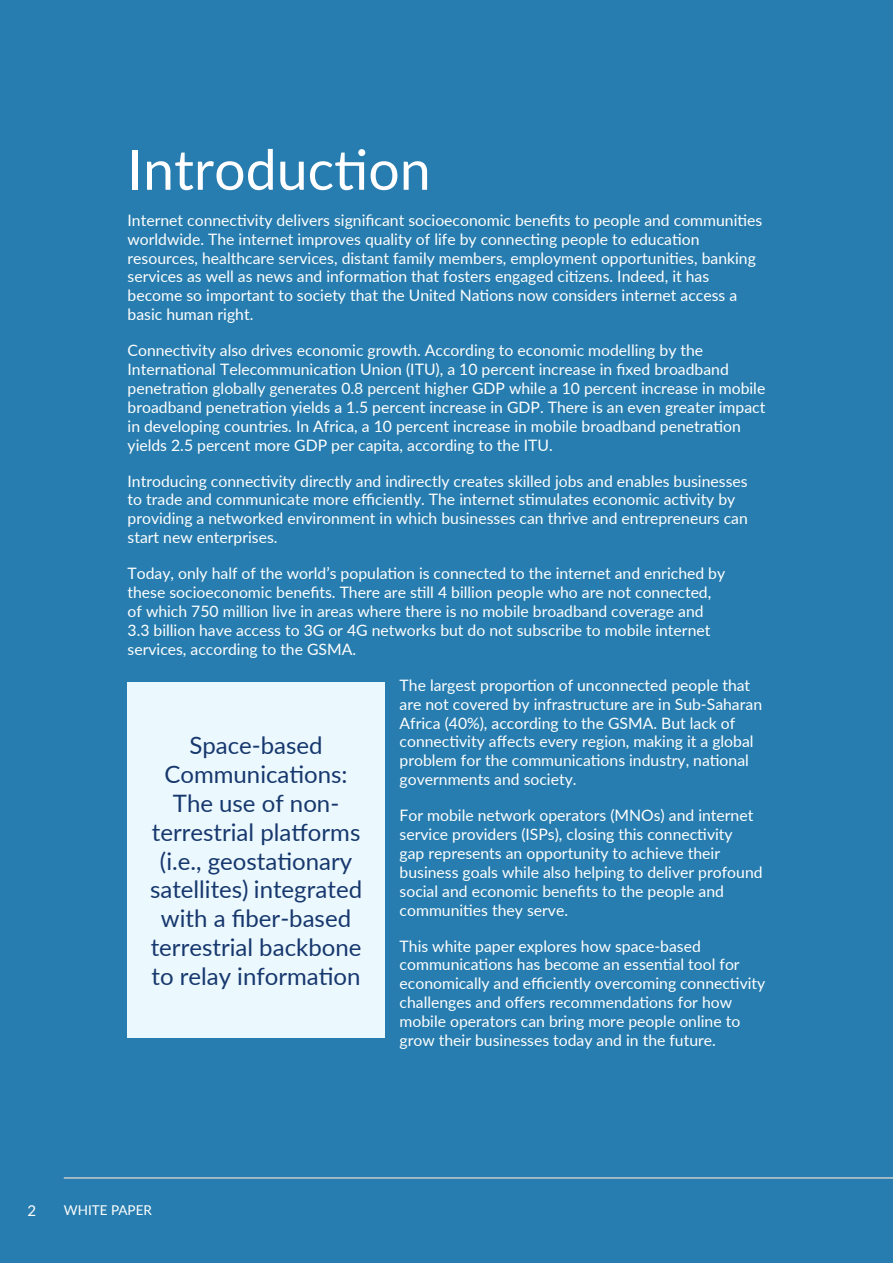
<style>
.page{position:relative;width:893px;height:1263px;background:#277daf}
.page>*{position:absolute;margin:0;border:0;box-sizing:border-box;transform-origin:0 0}
.Heading{font:55.5px "Lato";color:#fff}
.t1{font:24px/28.8px "Lato";color:#17386e;text-align:center}
.NEW_Body_Text{font:15.75px/18.9px "Lato";color:#fff}
.t2{font:15px "Lato";color:#fff}
.Footer-left{font:13.5px "Lato";color:#fff}
</style>
<div class="page">
<hr style="left:64px;top:1177px;width:829px;height:2px;background:#c9cacc">
<div style="left:128px;top:682px;width:257px;height:355px;background:#ebf8fd"></div>
<p class="Heading" style="left:128px;top:130px;width:305px">Introduction</p>
<p class="NEW_Body_Text" style="left:128px;top:210px;width:636px">Internet connectivity delivers significant socioeconomic benefits to people and communities worldwide. The internet improves quality of life by connecting people to education resources, healthcare services, distant family members, employment opportunities, banking services as well as news and information that fosters engaged citizens. Indeed, it has become so important to society that the United Nations now considers internet access a basic human right.</p>
<p class="NEW_Body_Text" style="left:128px;top:340px;width:639px">Connectivity also drives economic growth. According to economic modelling by the International Telecommunication Union (ITU), a 10 percent increase in fixed broadband penetration globally generates 0.8 percent higher GDP while a 10 percent increase in mobile broadband penetration yields a 1.5 percent increase in GDP. There is an even greater impact in developing countries. In Africa, a 10 percent increase in mobile broadband penetration yields 2.5 percent more GDP per capita, according to the ITU.</p>
<p class="NEW_Body_Text" style="left:128px;top:471px;width:622px">Introducing connectivity directly and indirectly creates skilled jobs and enables businesses to trade and communicate more efficiently. The internet stimulates economic activity by providing a networked environment in which businesses can thrive and entrepreneurs can start new enterprises.</p>
<p class="NEW_Body_Text" style="left:128px;top:563px;width:599px">Today, only half of the world’s population is connected to the internet and enriched by these socioeconomic benefits. There are still 4 billion people who are not connected, of which 750 million live in areas where there is no mobile broadband coverage and 3.3 billion have access to 3G or 4G networks but do not subscribe to mobile internet services, according to the GSMA.</p>
<p class="NEW_Body_Text" style="left:400px;top:675px;width:364px">The largest proportion of unconnected people that are not covered by infrastructure are in Sub-Saharan Africa (40%), according to the GSMA. But lack of connectivity affects every region, making it a global problem for the communications industry, national governments and society.</p>
<p class="NEW_Body_Text" style="left:400px;top:805px;width:365px">For mobile network operators (MNOs) and internet service providers (ISPs), closing this connectivity<br>gap represents an opportunity to achieve their business goals while also helping to deliver profound social and economic benefits to the people and communities they serve.</p>
<p class="NEW_Body_Text" style="left:400px;top:936px;width:367px">This white paper explores how space-based communications has become an essential tool for economically and efficiently overcoming connectivity challenges and offers recommendations for how mobile operators can bring more people online to grow their businesses today and in the future.</p>
<p class="t1" style="left:150px;top:730px;width:214px">Space-based<br>Communications:<br>The use of non&shy;terrestrial platforms (i.e., geostationary satellites) integrated with a fiber-based terrestrial backbone to relay information</p>
<p class="t2" style="left:28px;top:1200px;width:10px">2</p>
<p class="Footer-left" style="left:64px;top:1201px;width:90px">WHITE PAPER</p>
</div>
